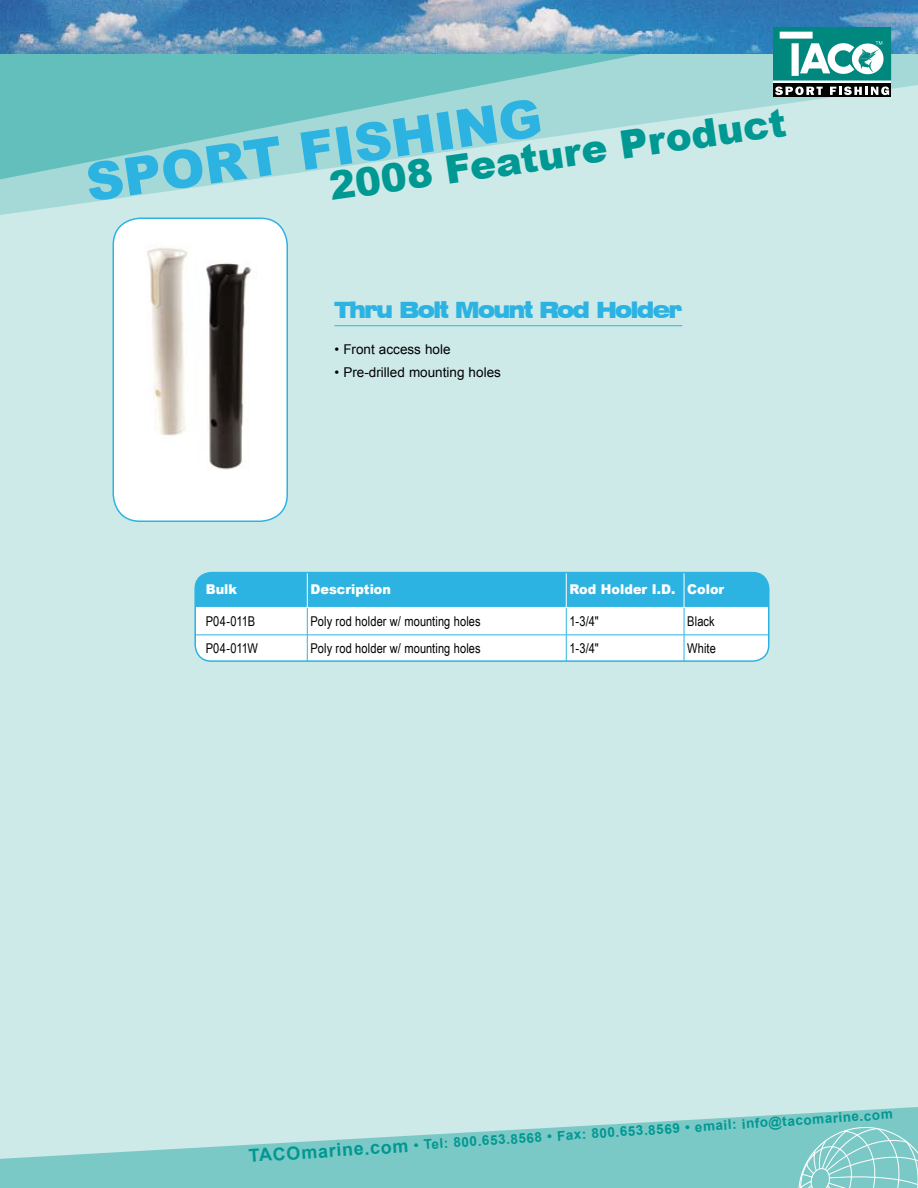
<style>
.page{position:relative;width:918px;height:1188px;background:#fff}
.page>*{position:absolute;margin:0;border:0;box-sizing:border-box;transform-origin:0 0}
.t1{font:900 52.5px "Arial";color:#2db3e2}
.t2{font:900 39px "Arial";color:#009892}
.t3{font:900 expanded 22.5px "Swiss 721 BT";letter-spacing:-.09em;color:#2db3e2;scale:.9 1}
.t4{font:13.5px "Arial Narrow";letter-spacing:.01em;color:#000}
.t5{font:700 13.5px "Arial";color:#009892}
.t6{font:13.5px "Arial";color:#000}
.t7{font:900 13.5px "Arial";color:#fff;scale:.95 1}
.s1{font-size:18px}
</style>
<div class="page">
<div style="left:0;top:1px;width:918px;height:1187px;background:#cdeae9"></div>
<svg style="left:0;top:179px;width:253px;height:36px"></svg>
<svg style="left:0;top:1107px;width:918px;height:81px;fill:#7bc9c6"></svg>
<svg style="left:0;top:54px;width:918px;height:125px"></svg>
<img style="left:0;top:0;width:918px;height:54px">
<svg style="left:773px;top:80px;width:118px;height:4px"></svg>
<div style="left:773px;top:27px;width:118px;height:53px;background:#00887f"></div>
<svg style="left:773px;top:84px;width:118px;height:13px"></svg>
<svg style="left:775px;top:87px;width:48px;height:8px"></svg>
<svg style="left:830px;top:87px;width:59px;height:8px"></svg>
<svg style="left:780px;top:32px;width:104px;height:44px"></svg>
<svg style="left:783px;top:1112px;width:135px;height:76px;background:#87cecb"></svg>
<hr style="left:334px;top:325px;width:348px;height:1px;background:#2db3e2">
<svg style="left:196px;top:574px;width:571px;height:86px;background:#ace1f3"></svg>
<div style="left:194px;top:572px;width:576px;height:90px;border:2px solid #2db3e2;border-radius:16px"></div>
<div style="left:113px;top:218px;width:174px;height:303px;background:#fff;border-radius:27px"></div>
<img style="left:147px;top:248px;width:104px;height:222px">
<div style="left:112px;top:218px;width:176px;height:304px;border:2px solid #2db3e2;border-radius:27px"></div>
<h1 class="t1" style="left:81px;top:144px;width:462px;rotate:-8deg">sport fishing</h1>
<h2 class="t2" style="left:325px;top:158px;width:473px;rotate:-8deg">2008 Feature Product</h2>
<h3 class="t3" style="left:334px;top:297px;width:388px">Thru Bolt Mount Rod Holder</h3>
<p class="t6" style="left:334px;top:340px;width:118px">• Front access hole</p>
<p class="t6" style="left:334px;top:363px;width:168px">• Pre-drilled mounting holes</p>
<p class="t7" style="left:206px;top:580px;width:35px">Bulk</p>
<p class="t7" style="left:311px;top:580px;width:86px">Description</p>
<p class="t7" style="left:570px;top:580px;width:165px">Rod Holder I .D. Color</p>
<p class="t4" style="left:206px;top:611px;width:51px">P04-011B</p>
<p class="t4" style="left:311px;top:611px;width:172px">Poly rod holder w/ mounting holes</p>
<p class="t4" style="left:570px;top:611px;width:31px">1-3/4"</p>
<p class="t4" style="left:687px;top:611px;width:29px">Black</p>
<p class="t4" style="left:206px;top:639px;width:54px">P04-011W</p>
<p class="t4" style="left:311px;top:639px;width:172px">Poly rod holder w/ mounting holes</p>
<p class="t4" style="left:570px;top:639px;width:31px">1-3/4"</p>
<p class="t4" style="left:687px;top:639px;width:30px">White</p>
<p class="t5" style="left:248px;top:1149px;width:647px;rotate:-4deg"><span class="s1">TACOmarine.com</span> • Tel: 800.653.8568 • Fax: 800.653.8569 • email: info@tacomarine.com</p>
</div>
